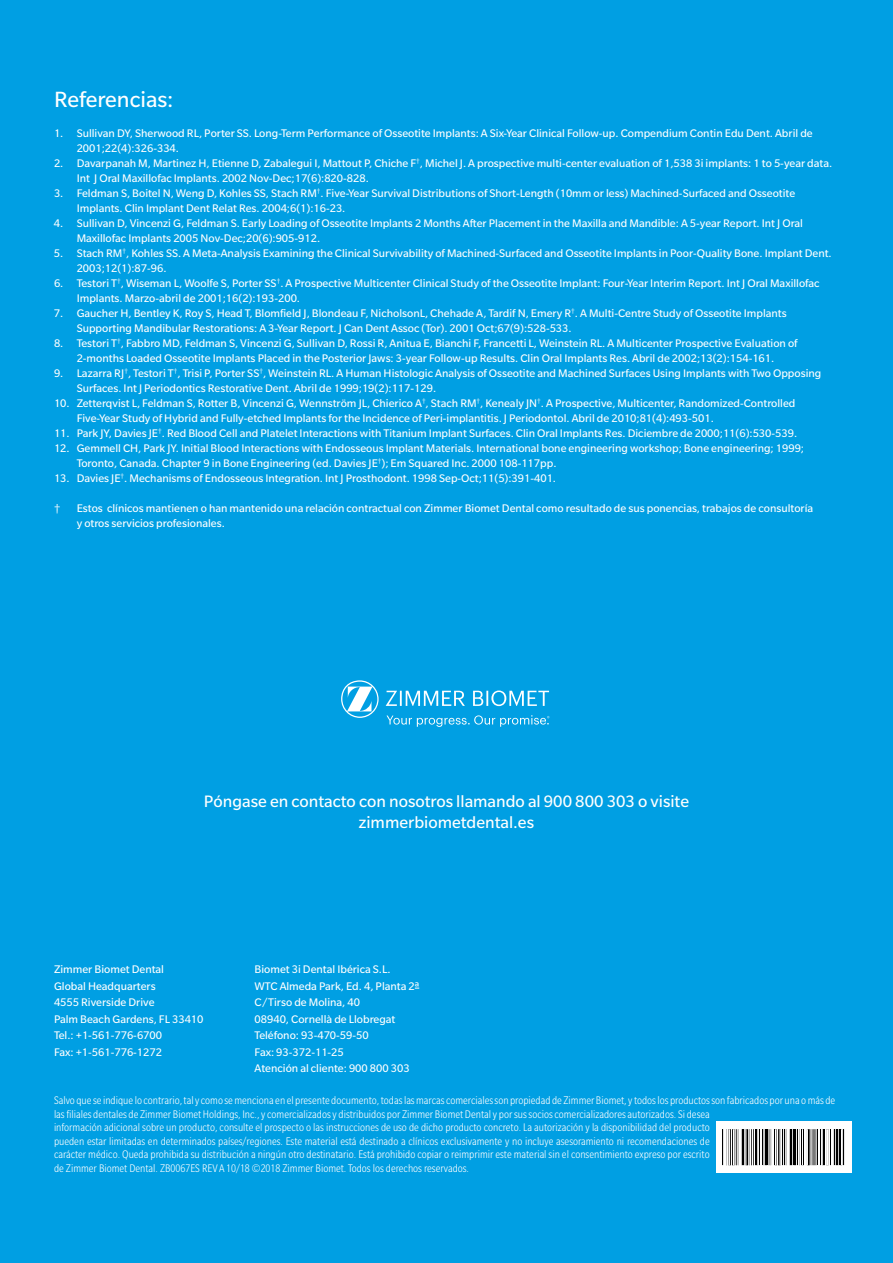
<style>
.page{position:relative;width:893px;height:1263px;background:#009fe3}
.page>*{position:absolute;margin:0;border:0;box-sizing:border-box;transform-origin:0 0}
.t1{font:24px "Slate Pro";color:#fff}
.t2{font:18px/21px "Slate Pro";color:#fff;text-align:center}
.t3{font:12px/15px "Slate Pro";color:#fff}
.t4{font:300 condensed 12px/13.5px "Slate Pro";color:#fff}
</style>
<div class="page">
<svg style="left:386px;top:690px;width:163px;height:16px"></svg>
<svg style="left:341px;top:680px;width:38px;height:38px"></svg>
<svg style="left:387px;top:715px;width:162px;height:12px"></svg>
<svg style="left:716px;top:1121px;width:135px;height:51px;background:#ededed"></svg>
<hr style="left:840px;top:1129px;width:2px;height:36px;background:#fff">
<hr style="left:826px;top:1129px;width:3px;height:36px;background:#fff">
<hr style="left:822px;top:1129px;width:3px;height:36px;background:#fff">
<hr style="left:816px;top:1129px;width:1px;height:36px;background:#fff">
<hr style="left:807px;top:1129px;width:2px;height:36px;background:#fff">
<hr style="left:801px;top:1129px;width:3px;height:36px;background:#fff">
<hr style="left:799px;top:1129px;width:1px;height:36px;background:#fff">
<hr style="left:790px;top:1129px;width:2px;height:36px;background:#fff">
<hr style="left:786px;top:1129px;width:1px;height:36px;background:#fff">
<hr style="left:778px;top:1129px;width:3px;height:36px;background:#fff">
<hr style="left:774px;top:1129px;width:3px;height:36px;background:#fff">
<hr style="left:770px;top:1129px;width:1px;height:36px;background:#fff">
<hr style="left:768px;top:1129px;width:1px;height:36px;background:#fff">
<hr style="left:755px;top:1129px;width:3px;height:36px;background:#fff">
<hr style="left:745px;top:1129px;width:3px;height:36px;background:#fff">
<hr style="left:742px;top:1129px;width:2px;height:36px;background:#fff">
<hr style="left:738px;top:1129px;width:1px;height:36px;background:#fff">
<hr style="left:732px;top:1129px;width:3px;height:36px;background:#fff">
<hr style="left:728px;top:1129px;width:3px;height:36px;background:#fff">
<hr style="left:726px;top:1129px;width:1px;height:36px;background:#fff">
<hr style="left:722px;top:1129px;width:1px;height:36px;background:#000">
<hr style="left:728px;top:1129px;width:1px;height:36px;background:#000">
<hr style="left:732px;top:1129px;width:1px;height:36px;background:#000">
<hr style="left:730px;top:1129px;width:1px;height:36px;background:#000">
<hr style="left:736px;top:1129px;width:1px;height:36px;background:#000">
<hr style="left:734px;top:1129px;width:1px;height:36px;background:#000">
<hr style="left:739px;top:1129px;width:1px;height:36px;background:#000">
<hr style="left:742px;top:1129px;width:1px;height:36px;background:#000">
<hr style="left:749px;top:1129px;width:1px;height:36px;background:#000">
<hr style="left:746px;top:1129px;width:2px;height:36px;background:#000">
<hr style="left:753px;top:1129px;width:1px;height:36px;background:#000">
<hr style="left:751px;top:1129px;width:1px;height:36px;background:#000">
<hr style="left:755px;top:1129px;width:2px;height:36px;background:#000">
<hr style="left:759px;top:1129px;width:1px;height:36px;background:#000">
<hr style="left:763px;top:1129px;width:1px;height:36px;background:#000">
<hr style="left:765px;top:1129px;width:2px;height:36px;background:#000">
<hr style="left:769px;top:1129px;width:1px;height:36px;background:#000">
<hr style="left:774px;top:1129px;width:1px;height:36px;background:#000">
<hr style="left:778px;top:1129px;width:1px;height:36px;background:#000">
<hr style="left:776px;top:1129px;width:1px;height:36px;background:#000">
<hr style="left:782px;top:1129px;width:1px;height:36px;background:#000">
<hr style="left:784px;top:1129px;width:1px;height:36px;background:#000">
<hr style="left:790px;top:1129px;width:1px;height:36px;background:#000">
<hr style="left:793px;top:1129px;width:3px;height:36px;background:#000">
<hr style="left:797px;top:1129px;width:1px;height:36px;background:#000">
<hr style="left:801px;top:1129px;width:1px;height:36px;background:#000">
<hr style="left:803px;top:1129px;width:1px;height:36px;background:#000">
<hr style="left:811px;top:1129px;width:1px;height:36px;background:#000">
<hr style="left:808px;top:1129px;width:1px;height:36px;background:#000">
<hr style="left:815px;top:1129px;width:1px;height:36px;background:#000">
<hr style="left:813px;top:1129px;width:1px;height:36px;background:#000">
<hr style="left:817px;top:1129px;width:1px;height:36px;background:#000">
<hr style="left:820px;top:1129px;width:1px;height:36px;background:#000">
<hr style="left:823px;top:1129px;width:2px;height:36px;background:#000">
<hr style="left:830px;top:1129px;width:1px;height:36px;background:#000">
<hr style="left:834px;top:1129px;width:1px;height:36px;background:#000">
<hr style="left:836px;top:1129px;width:2px;height:36px;background:#000">
<hr style="left:840px;top:1129px;width:1px;height:36px;background:#000">
<hr style="left:843px;top:1129px;width:1px;height:36px;background:#000">
<h1 class="t1" style="left:54px;top:87px;width:121px">Referencias:</h1>
<p class="t3" style="left:77px;top:126px;width:738px;text-indent:-23px">1. Sullivan DY, Sherwood RL, Porter SS. Long-Term Performance of Osseotite Implants: A Six-Year Clinical Follow-up. Compendium Contin Edu Dent. Abril de<br>2001;22(4):326-334.</p>
<p class="t3" style="left:77px;top:156px;width:757px;text-indent:-23px">2. Davarpanah M, Martinez H, Etienne D, Zabalegui I, Mattout P, Chiche F<sup>†</sup>, Michel J. A prospective multi-center evaluation of 1,538 3i implants: 1 to 5-year data.<br>Int J Oral Maxillofac Implants. 2002 Nov-Dec;17(6):820-828.</p>
<p class="t3" style="left:77px;top:186px;width:720px;text-indent:-23px">3. Feldman S, Boitel N, Weng D, Kohles SS, Stach RM<sup>†</sup>. Five-Year Survival Distributions of Short-Length (10mm or less) Machined-Surfaced and Osseotite<br>Implants. Clin Implant Dent Relat Res. 2004;6(1):16-23.</p>
<p class="t3" style="left:77px;top:216px;width:728px;text-indent:-23px">4. Sullivan D, Vincenzi G, Feldman S. Early Loading of Osseotite Implants 2 Months After Placement in the Maxilla and Mandible: A 5-year Report. Int J Oral<br>Maxillofac Implants 2005 Nov-Dec;20(6):905-912.</p>
<p class="t3" style="left:77px;top:246px;width:756px;text-indent:-23px">5. Stach RM<sup>†</sup>, Kohles SS. A Meta-Analysis Examining the Clinical Survivability of Machined-Surfaced and Osseotite Implants in Poor-Quality Bone. Implant Dent.<br>2003;12(1):87-96.</p>
<p class="t3" style="left:77px;top:276px;width:744px;text-indent:-23px">6. Testori T<sup>†</sup>, Wiseman L, Woolfe S, Porter SS<sup>†</sup>. A Prospective Multicenter Clinical Study of the Osseotite Implant: Four-Year Interim Report. Int J Oral Maxillofac<br>Implants. Marzo-abril de 2001;16(2):193-200.</p>
<p class="t3" style="left:77px;top:306px;width:711px;text-indent:-23px">7. Gaucher H, Bentley K, Roy S, Head T, Blomfield J, Blondeau F, NicholsonL, Chehade A, Tardif N, Emery R<sup>†</sup>. A Multi-Centre Study of Osseotite Implants<br>Supporting Mandibular Restorations: A 3-Year Report. J Can Dent Assoc (Tor). 2001 Oct;67(9):528-533.</p>
<p class="t3" style="left:54px;top:336px;width:745px;text-align:center">8. Testori T<sup>†</sup>, Fabbro MD, Feldman S, Vincenzi G, Sullivan D, Rossi R, Anitua E, Bianchi F, Francetti L, Weinstein RL. A Multicenter Prospective Evaluation of<br>2-months Loaded Osseotite Implants Placed in the Posterior Jaws: 3-year Follow-up Results. Clin Oral Implants Res. Abril de 2002;13(2):154-161.</p>
<p class="t3" style="left:77px;top:366px;width:746px;text-indent:-23px">9. Lazarra RJ<sup>†</sup>, Testori T<sup>†</sup>, Trisi P, Porter SS<sup>†</sup>, Weinstein RL. A Human Histologic Analysis of Osseotite and Machined Surfaces Using Implants with Two Opposing<br>Surfaces. Int J Periodontics Restorative Dent. Abril de 1999;19(2):117-129.</p>
<p class="t3" style="left:77px;top:396px;width:720px;text-indent:-23px">10. Zetterqvist L, Feldman S, Rotter B, Vincenzi G, Wennström JL, Chierico A<sup>†</sup>, Stach RM<sup>†</sup>, Kenealy JN<sup>†</sup>. A Prospective, Multicenter, Randomized-Controlled<br>Five-Year Study of Hybrid and Fully-etched Implants for the Incidence of Peri-implantitis. J Periodontol. Abril de 2010;81(4):493-501.</p>
<p class="t3" style="left:54px;top:426px;width:745px">11. Park JY, Davies JE<sup>†</sup>. Red Blood Cell and Platelet Interactions with Titanium Implant Surfaces. Clin Oral Implants Res. Diciembre de 2000;11(6):530-539.</p>
<p class="t3" style="left:77px;top:441px;width:729px;text-indent:-23px">12. Gemmell CH, Park JY. Initial Blood Interactions with Endosseous Implant Materials. International bone engineering workshop; Bone engineering; 1999;<br>Toronto, Canada. Chapter 9 in Bone Engineering (ed. Davies JE<sup>†</sup>); Em Squared Inc. 2000 108-117pp.</p>
<p class="t3" style="left:54px;top:471px;width:504px">13. Davies JE<sup>†</sup>. Mechanisms of Endosseous Integration. Int J Prosthodont. 1998 Sep-Oct;11(5):391-401.</p>
<p class="t3" style="left:54px;top:501px;width:8px">†</p>
<p class="t3" style="left:77px;top:501px;width:738px">Estos clínicos mantienen o han mantenido una relación contractual con Zimmer Biomet Dental como resultado de sus ponencias, trabajos de consultoría y otros servicios profesionales.</p>
<h2 class="t2" style="left:204px;top:791px;width:487px">Póngase en contacto con nosotros llamando al 900 800 303 o visite zimmerbiometdental.es</h2>
<p class="t3" style="left:54px;top:961px;width:151px;line-height:16.5px">Zimmer Biomet Dental<br>Global Headquarters<br>4555 Riverside Drive<br>Palm Beach Gardens, FL 33410<br>Tel.: +1-561-776-6700<br>Fax: +1-561-776-1272</p>
<p class="t3" style="left:255px;top:961px;width:166px;line-height:16.5px">Biomet 3i Dental Ibérica S.L.<br>WTC Almeda Park, Ed. 4, Planta 2ª<br>C/Tirso de Molina, 40<br>08940, Cornellà de Llobregat<br>Teléfono: 93-470-59-50<br>Fax: 93-372-11-25<br>Atención al cliente: 900 800 303</p>
<p class="t4" style="left:54px;top:1093px;width:783px">Salvo que se indique lo contrario, tal y como se menciona en el presente documento, todas las marcas comerciales son propiedad de Zimmer Biomet, y todos los productos son fabricados por una o más de las filiales dentales de Zimmer Biomet Holdings, Inc., y comercializados y distribuidos por Zimmer Biomet Dental y por sus socios comercializadores autorizados. Si desea<br>información adicional sobre un producto, consulte el prospecto o las instrucciones de uso de dicho producto concreto. La autorización y la disponibilidad del producto<br>pueden estar limitadas en determinados países/regiones. Este material está destinado a clínicos exclusivamente y no incluye asesoramiento ni recomendaciones de<br>carácter médico. Queda prohibida su distribución a ningún otro destinatario. Está prohibido copiar o reimprimir este material sin el consentimiento expreso por escrito<br>de Zimmer Biomet Dental. ZB0067ES REV A 10/18 ©2018 Zimmer Biomet. Todos los derechos reservados.</p>
</div>
